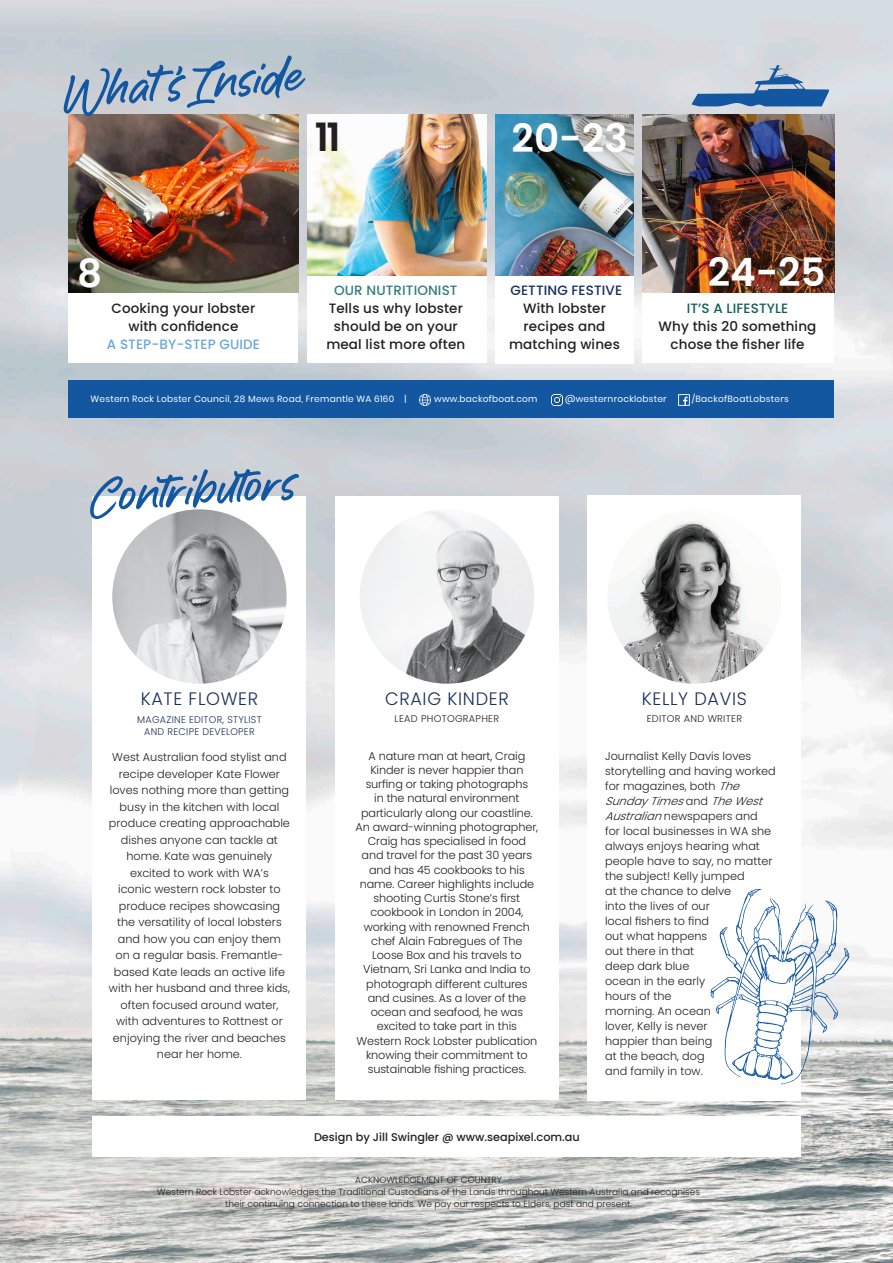
<style>
.page{position:relative;width:893px;height:1263px;background:#fff}
.page>*{position:absolute;margin:0;border:0;box-sizing:border-box;transform-origin:0 0}
.t1{font:48px "Awaking";color:#1357a1}
.t2{font:600 39px "Poppins";color:#fff}
.t3{font:600 39px "Poppins";color:#231f20}
.t4{font:300 18px "Poppins";letter-spacing:.04em;color:#18305a}
.t5{font:500 13.5px/18px "Poppins";letter-spacing:.01em;color:#231f20;text-align:center}
.t6{font:300 11.25px/14.2px "Poppins";color:#231f20;text-align:center}
.t7{font:500 11.25px "Poppins";color:#231f20}
.t8{font:300 9.75px/12px "Poppins";letter-spacing:.03em;color:#18305a;text-align:center}
.t9{font:300 9.75px "Poppins";letter-spacing:.03em;color:#231f20}
.t10{font:300 9px/12px "Poppins";color:#231f20;text-align:center}
.t11{font:9px "Poppins";letter-spacing:.03em;color:#fff}
.s1{color:#6aa8db}
.s2{color:#367c7e}
.s3{color:#18305a}
.s4{color:#106056}
.s5{font-style:italic}
</style>
<div class="page">
<img style="left:0;top:0;width:893px;height:1263px">
<div style="left:93px;top:1116px;width:708px;height:40px;background:#fff"></div>
<div style="left:69px;top:380px;width:765px;height:38px;background:#1357a1"></div>
<div style="left:69px;top:115px;width:229px;height:248px;background:#fff"></div>
<div style="left:308px;top:115px;width:179px;height:248px;background:#fff"></div>
<div style="left:495px;top:116px;width:139px;height:247px;background:#fff"></div>
<div style="left:643px;top:116px;width:191px;height:247px;background:#fff"></div>
<img style="left:307px;top:115px;width:179px;height:161px">
<img style="left:495px;top:115px;width:139px;height:160px">
<svg style="left:692px;top:65px;width:137px;height:41px;background:#89a6c7"></svg>
<img style="left:643px;top:115px;width:191px;height:178px">
<img style="left:69px;top:115px;width:229px;height:178px">
<svg style="left:678px;top:394px;width:11px;height:11px"></svg>
<svg style="left:552px;top:394px;width:10px;height:11px"></svg>
<svg style="left:420px;top:394px;width:11px;height:11px"></svg>
<div style="left:93px;top:496px;width:213px;height:604px;background:#fff"></div>
<img style="left:112px;top:509px;width:175px;height:175px;border-radius:87px">
<div style="left:335px;top:496px;width:224px;height:604px;background:#fff"></div>
<div style="left:588px;top:496px;width:213px;height:605px;background:#fff"></div>
<img style="left:360px;top:509px;width:174px;height:175px;border-radius:87px">
<img style="left:607px;top:509px;width:174px;height:175px;border-radius:87px">
<svg style="left:710px;top:889px;width:139px;height:195px"></svg>
<svg style="left:176px;top:66px;width:7px;height:10px"></svg>
<p class="t1" style="left:59px;top:57px;width:240px;rotate:-4deg">What's Inside</p>
<p class="t3" style="left:315px;top:115px;width:27px">11</p>
<p class="t2" style="left:512px;top:116px;width:118px">20-23</p>
<p class="t2" style="left:77px;top:250px;width:27px">8</p>
<p class="t5" style="left:107px;top:299px;width:155px">Cooking your lobster with confidence<br><span class="s1">A STEP-BY-STEP GUIDE</span></p>
<p class="t5" style="left:326px;top:282px;width:140px"><span class="s2">OUR NUTRITIONIST<br></span>Tells us why lobster should be on your meal list more often</p>
<p class="t5" style="left:509px;top:282px;width:115px"><span class="s3">GETTING FESTIVE<br></span>With lobster recipes and matching wines</p>
<p class="t2" style="left:708px;top:250px;width:119px">24-25</p>
<p class="t5" style="left:659px;top:299px;width:159px"><span class="s4">IT’S A LIFESTYLE<br></span>Why this 20 something chose the fisher life</p>
<p class="t11" style="left:91px;top:394px;width:317px">Western Rock Lobster Council, 28 Mews Road, Fremantle WA 6160 |</p>
<p class="t11" style="left:434px;top:394px;width:105px">www.backofboat.com</p>
<p class="t11" style="left:565px;top:394px;width:103px">@westernrocklobster</p>
<p class="t11" style="left:692px;top:394px;width:98px">/BackofBoatLobsters</p>
<p class="t1" style="left:86px;top:462px;width:208px;rotate:-4deg">Contributors</p>
<p class="t4" style="left:141px;top:688px;width:119px">KATE FLOWER</p>
<p class="t8" style="left:137px;top:714px;width:126px">MAGAZINE EDITOR, STYLIST<br>AND RECIPE DEVELOPER</p>
<p class="t6" style="left:109px;top:749px;width:183px;line-height:16.5px">West Australian food stylist and recipe developer Kate Flower loves nothing more than getting busy in the kitchen with local produce creating approachable dishes anyone can tackle at home. Kate was genuinely excited to work with WA’s<br>iconic western rock lobster to produce recipes showcasing the versatility of local lobsters and how you can enjoy them<br>on a regular basis. Fremantle&shy;based Kate leads an active life with her husband and three kids, often focused around water, with adventures to Rottnest or enjoying the river and beaches near her home.</p>
<p class="t4" style="left:385px;top:688px;width:125px">CRAIG KINDER</p>
<p class="t9" style="left:395px;top:712px;width:106px">LEAD PHOTOGRAPHER</p>
<p class="t6" style="left:356px;top:749px;width:184px">A nature man at heart, Craig<br>Kinder is never happier than surfing or taking photographs<br>in the natural environment particularly along our coastline.<br>An award-winning photographer,<br>Craig has specialised in food and travel for the past 30 years and has 45 cookbooks to his name. Career highlights include shooting Curtis Stone’s first cookbook in London in 2004, working with renowned French chef Alain Fabregues of The<br>Loose Box and his travels to<br>Vietnam, Sri Lanka and India to photograph different cultures and cusines. As a lover of the ocean and seafood, he was excited to take part in this<br>Western Rock Lobster publication knowing their commitment to sustainable fishing practices.</p>
<p class="t6" style="left:605px;top:748px;width:172px;line-height:15px;text-align:left">Journalist Kelly Davis loves storytelling and having worked for magazines, both <span class="s5">The<br>SundayTimes</span>a n d <span class="s5">TheWest<br>Australian</span>newspapers and<br>for local businesses in WA she always enjoys hearing what people have to say, no matter the subject! Kelly jumped<br>at the chance to delve<br>into the lives of our<br>local fishers to find<br>out what happens<br>out there in that<br>deep dark blue<br>ocean in the early<br>hours of the<br>morning. An ocean<br>lover, Kelly is never<br>happier than being<br>at the beach, dog<br>and family in tow.</p>
<p class="t4" style="left:642px;top:688px;width:107px">KELLY DAVIS</p>
<p class="t9" style="left:647px;top:712px;width:97px">EDITOR AND WRITER</p>
<p class="t7" style="left:314px;top:1131px;width:267px">Design by Jill Swingler @ www.seapixel.com.au</p>
<p class="t10" style="left:355px;top:1174px;width:148px">ACKNOWLEDGEMENT OF COUNTRY</p>
<p class="t10" style="left:157px;top:1186px;width:544px">Western Rock Lobster acknowledges the Traditional Custodians of the Lands throughout Western Australia and recognises their continuing connection to these lands. We pay our respects to Elders, past and present.</p>
</div>
